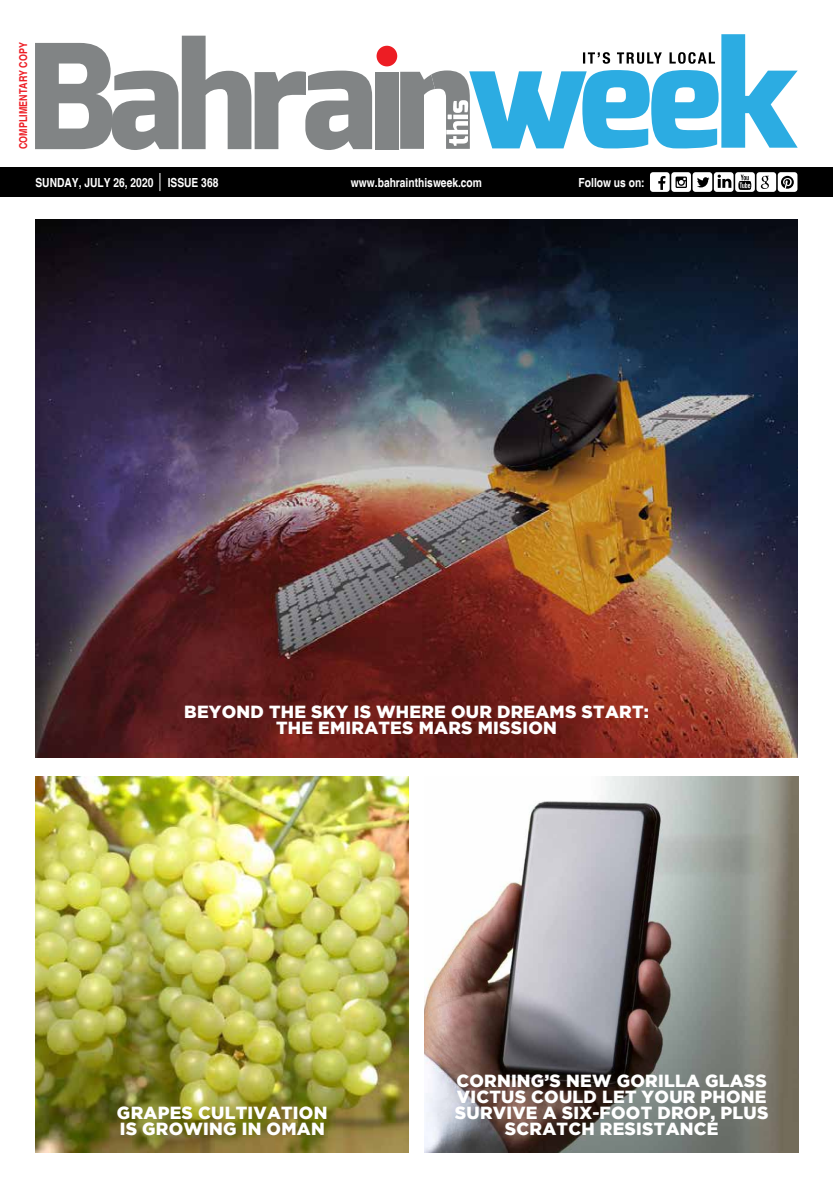
<style>
.page{position:relative;width:833px;height:1188px;background:#fff}
.page>*{position:absolute;margin:0;border:0;box-sizing:border-box;transform-origin:0 0}
.t1{font:900 17.5px/16px "Gotham";letter-spacing:.015em;color:#fff;text-align:center}
.t2{font:700 condensed 12.5px "Helvetica";color:#fff}
.t3{font:700 condensed 10.88px "Helvetica";color:#ed1d24}
</style>
<div class="page">
<div style="left:376px;top:46px;width:21px;height:20px;background:#ed1d24;border-radius:50%"></div>
<div style="left:0;top:167px;width:833px;height:29px;background:#000"></div>
<div style="left:650px;top:172px;width:19px;height:20px;background:#fff;border-radius:3px"></div>
<svg style="left:658px;top:176px;width:7px;height:14px"></svg>
<div style="left:692px;top:172px;width:20px;height:20px;background:#fff;border-radius:3px"></div>
<div style="left:671px;top:172px;width:20px;height:20px;background:#fff;border-radius:3px"></div>
<svg style="left:675px;top:176px;width:12px;height:12px"></svg>
<div style="left:756px;top:172px;width:20px;height:20px;background:#fff;border-radius:3px"></div>
<svg style="left:761px;top:176px;width:8px;height:13px"></svg>
<div style="left:777px;top:172px;width:20px;height:20px;background:#fff;border-radius:3px"></div>
<svg style="left:781px;top:176px;width:13px;height:13px"></svg>
<svg style="left:697px;top:172px;width:58px;height:20px"></svg>
<svg style="left:160px;top:173px;width:1px;height:18px"></svg>
<div style="left:375px;top:72px;width:24px;height:77px;background:#818485"></div>
<svg style="left:35px;top:36px;width:337px;height:114px"></svg>
<svg style="left:400px;top:34px;width:397px;height:115px"></svg>
<img style="left:35px;top:220px;width:762px;height:537px">
<img style="left:35px;top:776px;width:374px;height:376px">
<img style="left:425px;top:776px;width:373px;height:376px">
<p class="t3" style="left:17px;top:149px;width:108px;rotate:-90deg">COMPLIMENTARY COPY</p>
<p class="t2" style="left:35px;top:174px;width:184px">SUNDAY, JULY 26, 2020 ISSUE 368</p>
<p class="t2" style="left:351px;top:174px;width:133px">www.bahrainthisweek.com</p>
<p class="t2" style="left:578px;top:174px;width:68px">Follow us on:</p>
<p class="t1" style="left:184px;top:703px;width:466px">BEYOND THE SKY IS WHERE OUR DREAMS START:<br>THE EMIRATES MARS MISSION</p>
<p class="t1" style="left:117px;top:1104px;width:212px;text-align:left">GRAPES CULTIVATION<br>IS GROWING IN OMAN</p>
<p class="t1" style="left:455px;top:1072px;width:315px">CORNING’S NEW GORILLA GLASS<br>VICTUS COULD LET YOUR PHONE<br>SURVIVE A SIX-FOOT DROP, PLUS<br>SCRATCH RESISTANCE</p>
</div>
